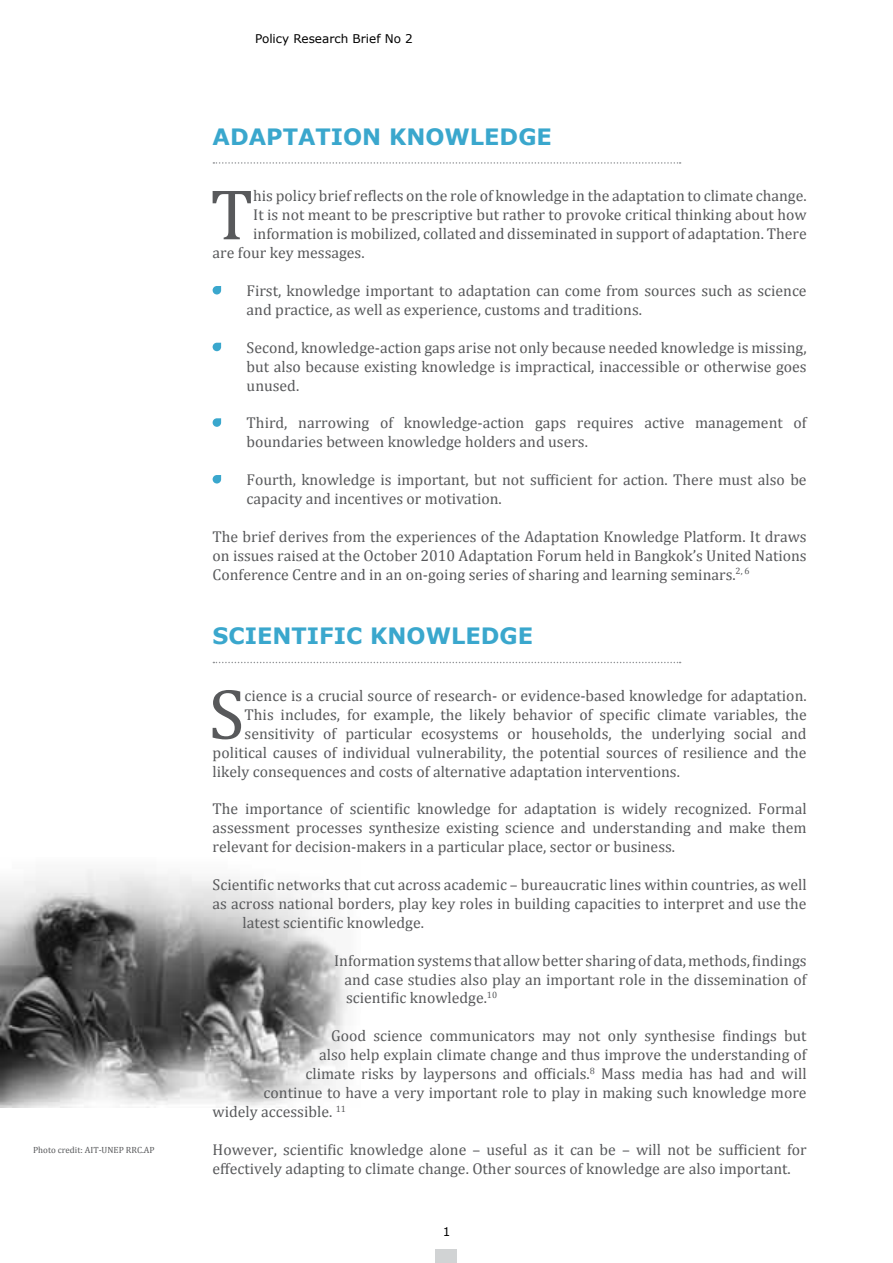
<style>
.page{position:relative;width:893px;height:1263px;background:#fff}
.page>*{position:absolute;margin:0;border:0;box-sizing:border-box;transform-origin:0 0}
.t1{font:72.45px "Cambria";color:#58595b}
.t2{font:700 22.5px "Verdana";color:#3aa7cd}
.t3{font:15.75px/18.9px "Cambria";color:#58595b}
.t4{font:12px "Verdana";color:#000}
.t5{font:9px "Cambria";color:#58595b}
</style>
<div class="page">
<div style="left:436px;top:1249px;width:21px;height:14px;background:#d1d3d4"></div>
<img style="left:0;top:869px;width:348px;height:239px">
<svg style="left:213px;top:162px;width:468px;height:2px"></svg>
<svg style="left:213px;top:286px;width:8px;height:8px"></svg>
<svg style="left:213px;top:343px;width:8px;height:8px"></svg>
<svg style="left:213px;top:418px;width:8px;height:9px"></svg>
<svg style="left:213px;top:475px;width:8px;height:8px"></svg>
<svg style="left:213px;top:662px;width:468px;height:1px"></svg>
<p class="t5" style="left:33px;top:1145px;width:123px">Photo credit: AIT-UNEP RRC.AP</p>
<p class="t4" style="left:255px;top:31px;width:159px">Policy Research Brief No 2</p>
<h2 class="t2" style="left:213px;top:121px;width:341px">ADAPTATION KNOWLEDGE</h2>
<h1 class="t1" style="left:210px;top:172px;width:44px">T</h1>
<p class="t3" style="left:253px;top:187px;width:555px">his policy brief reflects on the role of knowledge in the adaptation to climate change.</p>
<p class="t3" style="left:253px;top:205px;width:555px">It is not meant to be prescriptive but rather to provoke critical thinking about how</p>
<p class="t3" style="left:253px;top:224px;width:555px">information is mobilized, collated and disseminated in support of adaptation. There</p>
<p class="t3" style="left:213px;top:243px;width:154px">are four key messages.</p>
<p class="t3" style="left:247px;top:281px;width:561px">First, knowledge important to adaptation can come from sources such as science and practice, as well as experience, customs and traditions.</p>
<p class="t3" style="left:247px;top:338px;width:561px;text-align:justify">Second, knowledge-action gaps arise not only because needed knowledge is missing, but also because existing knowledge is impractical, inaccessible or otherwise goes unused.</p>
<p class="t3" style="left:247px;top:413px;width:561px">Third, narrowing of knowledge-action gaps requires active management of boundaries between knowledge holders and users.</p>
<p class="t3" style="left:247px;top:470px;width:561px">Fourth, knowledge is important, but not sufficient for action. There must also be capacity and incentives or motivation.</p>
<p class="t3" style="left:213px;top:527px;width:596px;text-align:justify">The brief derives from the experiences of the Adaptation Knowledge Platform. It draws on issues raised at the October 2010 Adaptation Forum held in Bangkok’s United Nations Conference Centre and in an on-going series of sharing and learning seminars.<sup>2,</sup> <sup>6</sup></p>
<h2 class="t2" style="left:213px;top:620px;width:322px">SCIENTIFIC KNOWLEDGE</h2>
<h1 class="t1" style="left:209px;top:671px;width:37px">S</h1>
<p class="t3" style="left:245px;top:686px;width:564px">cience is a crucial source of research- or evidence-based knowledge for adaptation.</p>
<p class="t3" style="left:245px;top:705px;width:564px">This includes, for example, the likely behavior of specific climate variables, the</p>
<p class="t3" style="left:245px;top:724px;width:563px">sensitivity of particular ecosystems or households, the underlying social and</p>
<p class="t3" style="left:213px;top:743px;width:595px">political causes of individual vulnerability, the potential sources of resilience and the</p>
<p class="t3" style="left:213px;top:762px;width:469px">likely consequences and costs of alternative adaptation interventions.</p>
<p class="t3" style="left:213px;top:799px;width:596px;text-align:justify">The importance of scientific knowledge for adaptation is widely recognized. Formal assessment processes synthesize existing science and understanding and make them relevant for decision-makers in a particular place, sector or business.</p>
<p class="t3" style="left:213px;top:875px;width:595px">Scientific networks that cut across academic – bureaucratic lines within countries, as well</p>
<p class="t3" style="left:213px;top:894px;width:595px">as across national borders, play key roles in building capacities to interpret and use the</p>
<p class="t3" style="left:243px;top:913px;width:183px">latest scientific knowledge.</p>
<p class="t3" style="left:345px;top:951px;width:464px;text-align:justify;text-indent:-11px">Information systems that allow better sharing of data, methods, findings and case studies also play an important role in the dissemination of scientific knowledge.<sup>10</sup></p>
<p class="t3" style="left:331px;top:1026px;width:477px">Good science communicators may not only synthesise findings but</p>
<p class="t3" style="left:319px;top:1045px;width:489px">also help explain climate change and thus improve the understanding of</p>
<p class="t3" style="left:306px;top:1064px;width:502px">climate risks by laypersons and officials.<sup>8</sup> Mass media has had and will</p>
<p class="t3" style="left:264px;top:1083px;width:544px">continue to have a very important role to play in making such knowledge more</p>
<p class="t3" style="left:213px;top:1102px;width:135px">widely accessible. <sup>11</sup></p>
<p class="t3" style="left:213px;top:1140px;width:596px">However, scientific knowledge alone – useful as it can be – will not be sufficient for effectively adapting to climate change. Other sources of knowledge are also important.</p>
<p class="t4" style="left:443px;top:1223px;width:9px">1</p>
</div>
